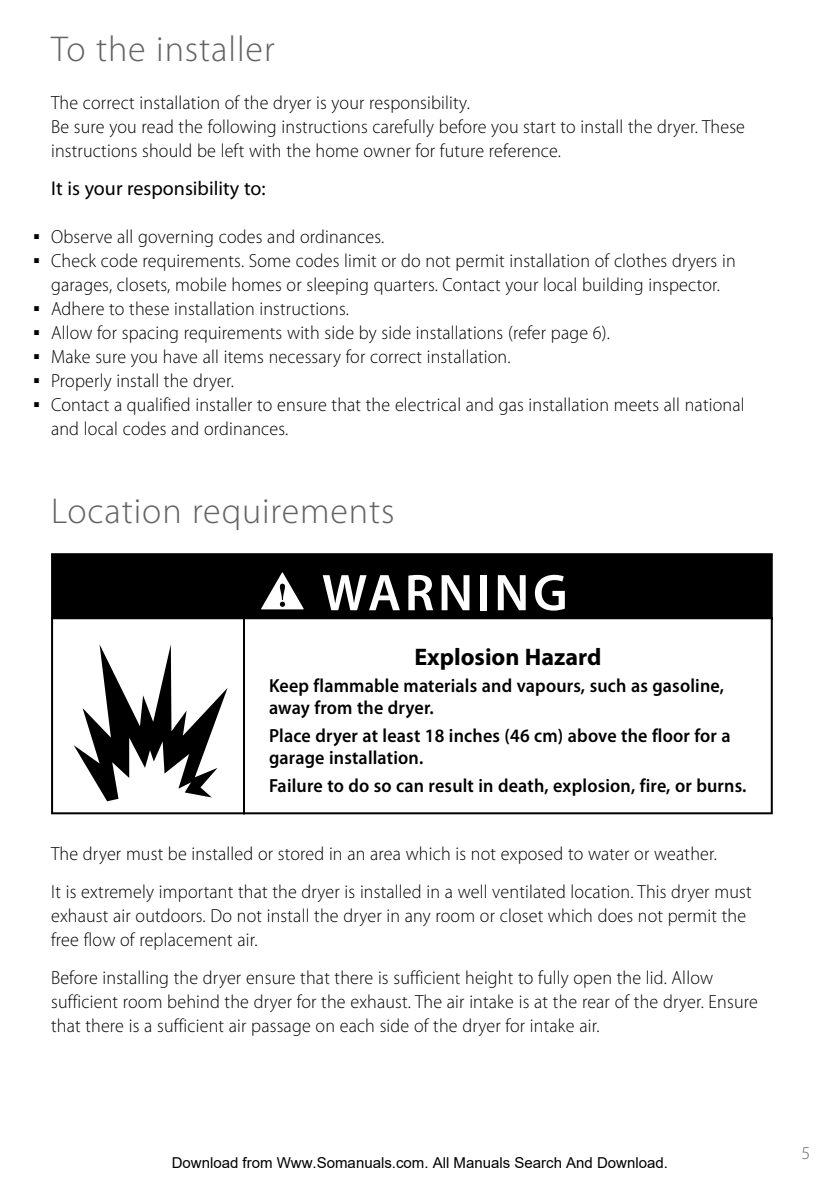
<style>
.page{position:relative;width:840px;height:1191px;background:#fff}
.page>*{position:absolute;margin:0;border:0;box-sizing:border-box;transform-origin:0 0}
.t1{font:600 52px "Myriad Pro";letter-spacing:.07em;color:#fff}
.t2{font:300 36px "Myriad Pro";letter-spacing:.025em;color:#636363}
.t3{font:700 24px "Myriad Pro";color:#000}
.t4{font:20px "Myriad Pro";color:#000}
.t5{font:300 19px/24px "Myriad Pro";letter-spacing:.01em;color:#000;scale:.95 1}
.t6{font:600 19px/22px "Myriad Pro";letter-spacing:.01em;color:#000;scale:.95 1}
.t7{font:300 18px "Myriad Pro";color:#636363}
.t8{font:15px "Arial";color:#000}
</style>
<div class="page">
<div style="left:52px;top:554px;width:719px;height:64px;background:#000"></div>
<hr style="left:51px;top:553px;width:193px;height:2px;background:#000">
<hr style="left:51px;top:555px;width:2px;height:62px;background:#000">
<hr style="left:244px;top:553px;width:528px;height:2px;background:#000">
<hr style="left:770px;top:555px;width:2px;height:62px;background:#000">
<hr style="left:51px;top:617px;width:192px;height:2px;background:#000">
<hr style="left:51px;top:619px;width:2px;height:193px;background:#000">
<hr style="left:245px;top:617px;width:527px;height:2px;background:#000">
<hr style="left:243px;top:617px;width:2px;height:197px;background:#000">
<hr style="left:770px;top:619px;width:2px;height:193px;background:#000">
<hr style="left:51px;top:812px;width:192px;height:2px;background:#000">
<hr style="left:245px;top:812px;width:527px;height:2px;background:#000">
<svg style="left:261px;top:572px;width:43px;height:38px"></svg>
<svg style="left:74px;top:644px;width:153px;height:157px"></svg>
<h2 class="t2" style="left:51px;top:29px;width:225px">To the installer</h2>
<p class="t5" style="left:51px;top:91px;width:731px">The correct installation of the dryer is your responsibility.<br>Be sure you read the following instructions carefully before you start to install the dryer. These instructions should be left with the home owner for future reference.</p>
<p class="t4" style="left:51px;top:178px;width:216px">It is your responsibility to:</p>
<p class="t5" style="left:51px;top:225px;width:731px">Observe all governing codes and ordinances.<br>Check code requirements. Some codes limit or do not permit installation of clothes dryers in garages, closets, mobile homes or sleeping quarters. Contact your local building inspector.<br>Adhere to these installation instructions.<br>Allow for spacing requirements with side by side installations (refer page 6).<br>Make sure you have all items necessary for correct installation.<br>Properly install the dryer.<br>Contact a qualified installer to ensure that the electrical and gas installation meets all national and local codes and ordinances.</p>
<h2 class="t2" style="left:51px;top:491px;width:345px">Location requirements</h2>
<h1 class="t1" style="left:322px;top:564px;width:247px">WARNING</h1>
<p class="t3" style="left:414px;top:643px;width:188px">Explosion Hazard</p>
<p class="t6" style="left:269px;top:675px;width:480px">Keep flammable materials and vapours, such as gasoline, away from the dryer.</p>
<p class="t6" style="left:269px;top:725px;width:487px">Place dryer at least 18 inches (46 cm) above the floor for a garage installation.</p>
<p class="t6" style="left:269px;top:774px;width:504px">Failure to do so can result in death, explosion, fire, or burns.</p>
<p class="t5" style="left:51px;top:834px;width:738px;line-height:38.2px">The dryer must be installed or stored in an area which is not exposed to water or weather.<br>It is extremely important that the dryer is installed in a well ventilated location. This dryer must</p>
<p class="t5" style="left:51px;top:903px;width:732px">exhaust air outdoors. Do not install the dryer in any room or closet which does not permit the free flow of replacement air.</p>
<p class="t5" style="left:51px;top:966px;width:745px">Before installing the dryer ensure that there is sufficient height to fully open the lid. Allow sufficient room behind the dryer for the exhaust. The air intake is at the rear of the dryer. Ensure that there is a sufficient air passage on each side of the dryer for intake air.</p>
<p class="t8" style="left:172px;top:1154px;width:497px">Download from Www.Somanuals.com. All Manuals Search And Download.</p>
<p class="t7" style="left:801px;top:1143px;width:10px">5</p>
</div>
